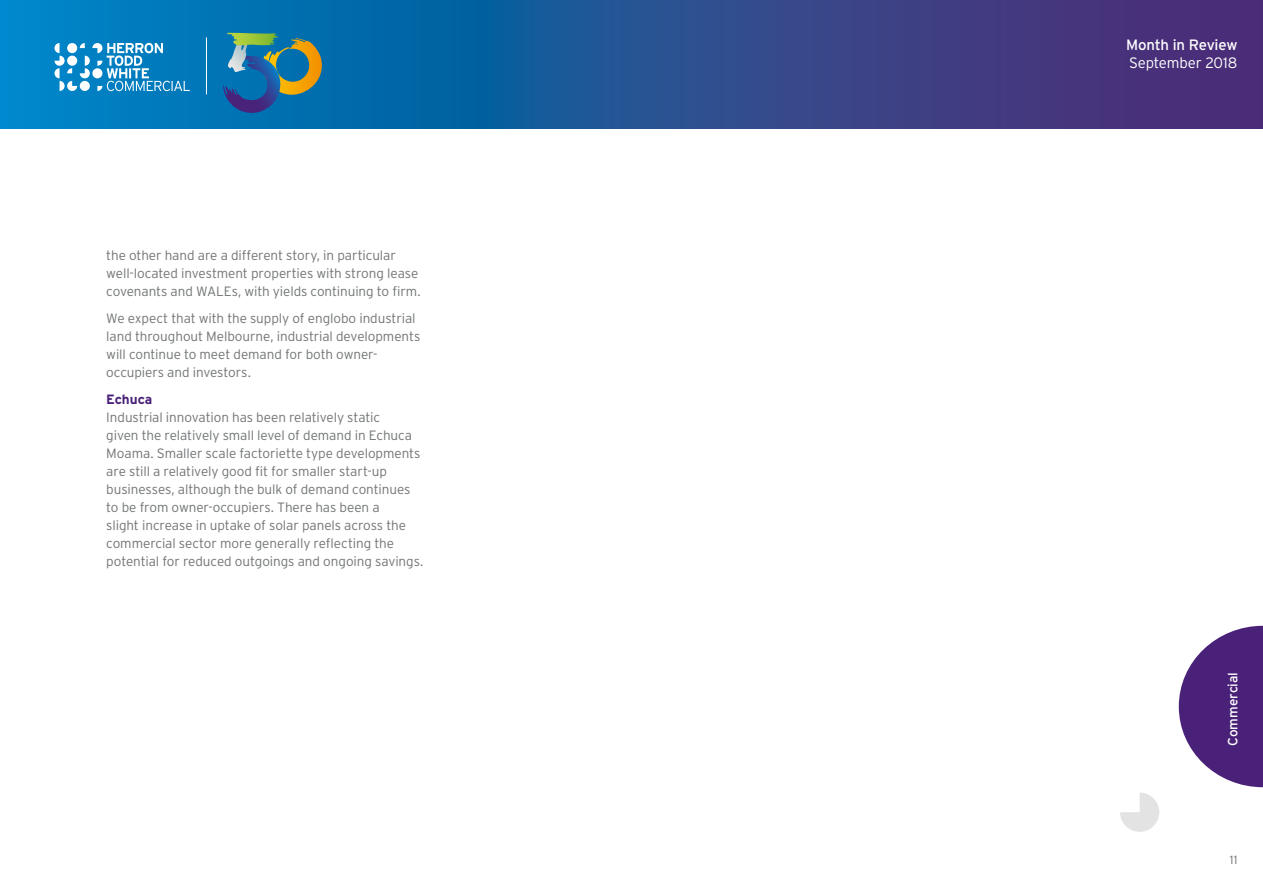
<style>
.page{position:relative;width:1263px;height:893px;background:#fff}
.page>*{position:absolute;margin:0;border:0;box-sizing:border-box;transform-origin:0 0}
.t1{font:15px "Interstate";letter-spacing:-.015em;color:#fff}
.t2{font:300 15px "Interstate";letter-spacing:-.01em;color:#fff}
.t3{font:300 13.5px/18px "Interstate";letter-spacing:-.005em;color:#717476}
.t4{font:13.5px "Interstate";letter-spacing:-.005em;color:#fff}
.t5{font:700 13.5px "Interstate";letter-spacing:-.005em;color:#4a2178}
.t6{font:300 12px "Interstate";color:#717476}
</style>
<div class="page">
<svg style="left:1120px;top:792px;width:39px;height:40px"></svg>
<svg style="left:1179px;top:626px;width:84px;height:161px"></svg>
<svg style="left:0;top:1px;width:1263px;height:127px;background:#245295"></svg>
<svg style="left:55px;top:43px;width:135px;height:48px"></svg>
<svg style="left:223px;top:33px;width:100px;height:81px;background:#3d788c"></svg>
<hr style="left:206px;top:37px;width:1px;height:57px;background:#fff">
<p class="t3" style="left:106px;top:246px;width:316px">the other hand are a different story, in particular well-located investment properties with strong lease covenants and WALEs, with yields continuing to firm.</p>
<p class="t3" style="left:106px;top:309px;width:316px">We expect that with the supply of englobo industrial land throughout Melbourne, industrial developments will continue to meet demand for both owner&shy;occupiers and investors.</p>
<p class="t5" style="left:106px;top:391px;width:48px">Echuca</p>
<p class="t3" style="left:106px;top:408px;width:319px">Industrial innovation has been relatively static<br>given the relatively small level of demand in Echuca Moama. Smaller scale factoriette type developments are still a relatively good fit for smaller start-up businesses, although the bulk of demand continues to be from owner-occupiers. There has been a<br>slight increase in uptake of solar panels across the commercial sector more generally reflecting the potential for reduced outgoings and ongoing savings.</p>
<p class="t1" style="left:1126px;top:36px;width:113px">Month in Review</p>
<p class="t2" style="left:1129px;top:54px;width:110px">September 2018</p>
<p class="t4" style="left:1224px;top:746px;width:75px;rotate:-90deg">Commercial</p>
<p class="t6" style="left:1230px;top:853px;width:9px">11</p>
</div>
